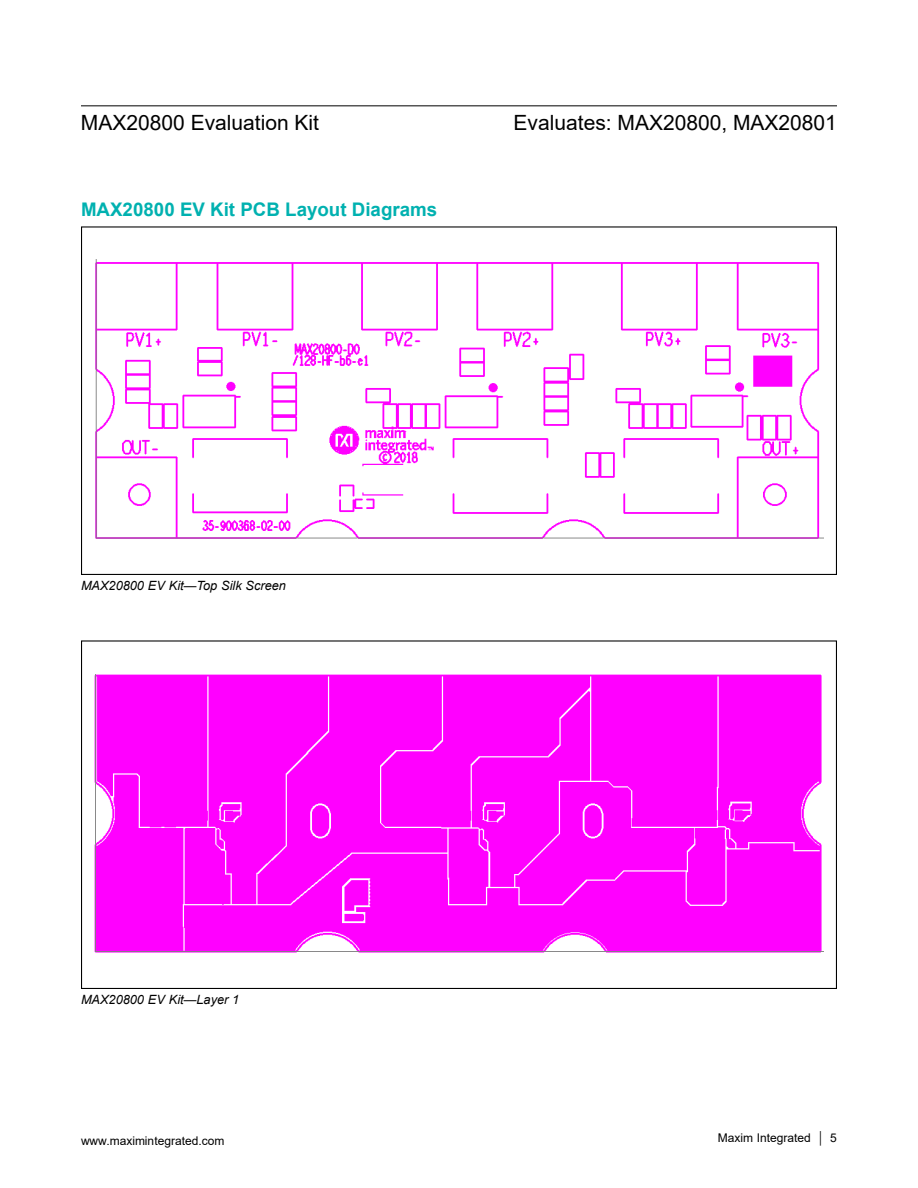
<style>
.page{position:relative;width:918px;height:1188px;background:#fff}
.page>*{position:absolute;margin:0;border:0;box-sizing:border-box;transform-origin:0 0}
.t1{font:21px "Arial";color:#000}
.t2{font:700 18.75px "Arial";color:#00b1b0}
.t3{font:italic 12.75px "Arial";color:#000}
.t4{font:12px "Arial";color:#000}
</style>
<div class="page">
<hr style="left:81px;top:105px;width:756px;height:1px;background:#000">
<img style="left:95px;top:260px;width:729px;height:279px">
<img style="left:94px;top:675px;width:730px;height:278px">
<p class="t1" style="left:81px;top:108px;width:240px">MAX20800 Evaluation Kit</p>
<p class="t1" style="left:514px;top:108px;width:325px">Evaluates: MAX20800, MAX20801</p>
<p class="t2" style="left:81px;top:196px;width:358px">MAX20800 EV Kit PCB Layout Diagrams</p>
<p class="t3" style="left:81px;top:578px;width:207px">MAX20800 EV Kit—Top Silk Screen</p>
<p class="t3" style="left:81px;top:991px;width:160px">MAX20800 EV Kit—Layer 1</p>
<p class="t4" style="left:81px;top:1132px;width:145px">www.maximintegrated.com</p>
<p class="t4" style="left:718px;top:1129px;width:121px">Maxim Integrated │ 5</p>
</div>
